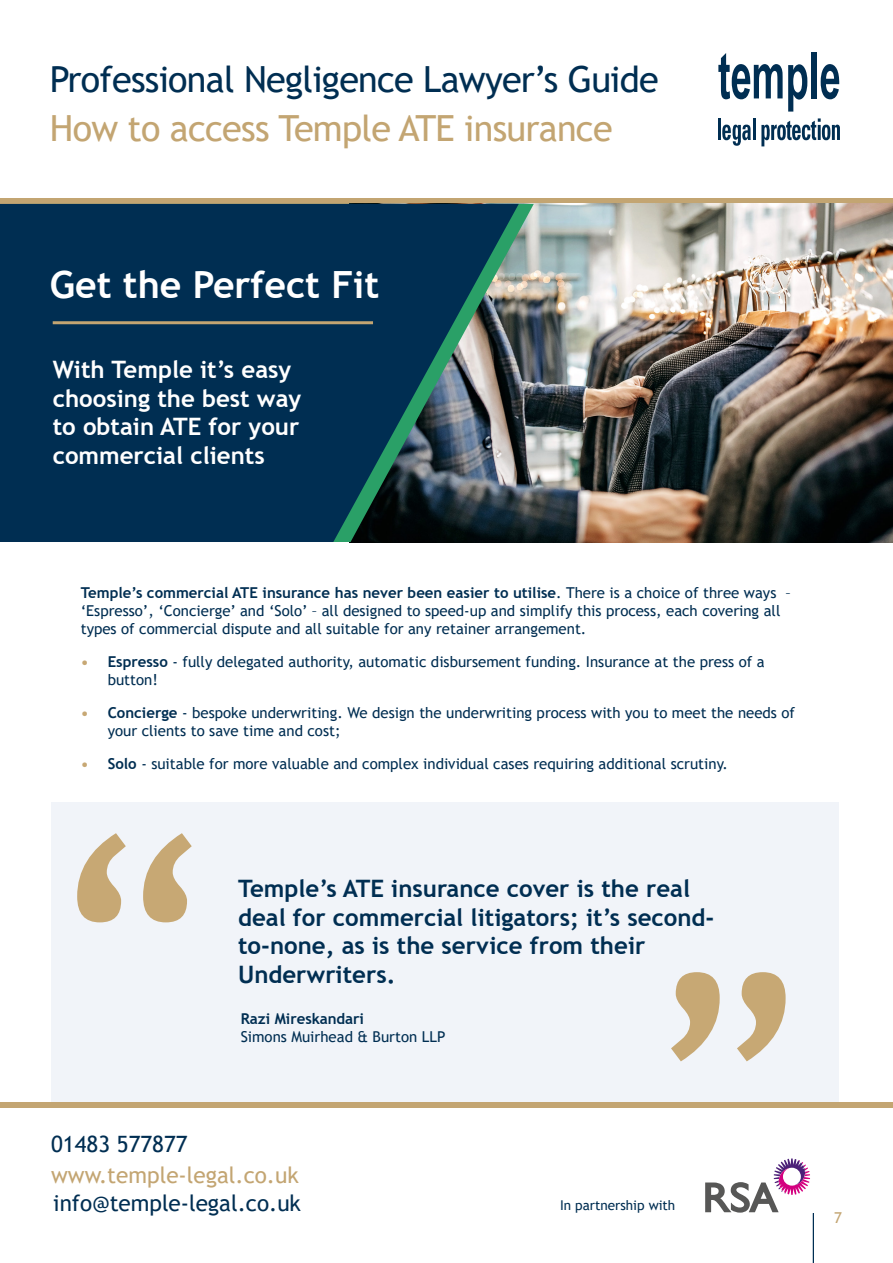
<style>
.page{position:relative;width:893px;height:1263px;background:#fff}
.page>*{position:absolute;margin:0;border:0;box-sizing:border-box;transform-origin:0 0}
.t1{font:300px "Trebuchet MS";color:#c7a874}
.t2{font:700 37.5px "Trebuchet MS";color:#fff}
.t3{font:36px "Trebuchet MS";letter-spacing:-.02em;color:#002e52}
.t4{font:36px "Trebuchet MS";letter-spacing:-.02em;color:#c3a572}
.t5{font:700 24px/28.8px "Trebuchet MS";color:#002e52}
.t6{font:700 24px/28.8px "Trebuchet MS";color:#fff}
.t7{font:22.5px "Trebuchet MS";color:#002e52}
.t8{font:22.5px "Trebuchet MS";color:#c3a572}
.t9{font:15px/18px "Trebuchet MS";color:#002e52}
.t10{font:700 15px "Trebuchet MS";color:#002e52}
.t11{font:15px "Trebuchet MS";color:#c3a572}
.t12{font:13.5px "Trebuchet MS";color:#002e52}
.s1{font-weight:700}
.s2{font-weight:700;color:#c7a874}
</style>
<div class="page">
<div style="left:52px;top:802px;width:787px;height:300px;background:#f1f4f9"></div>
<hr style="left:718px;top:118px;width:3px;height:22px;background:#002e52">
<svg style="left:722px;top:125px;width:29px;height:21px"></svg>
<hr style="left:753px;top:118px;width:2px;height:22px;background:#002e52">
<svg style="left:761px;top:118px;width:79px;height:28px"></svg>
<svg style="left:718px;top:53px;width:89px;height:59px"></svg>
<div style="left:811px;top:52px;width:6px;height:46px;background:#002e52"></div>
<svg style="left:821px;top:64px;width:18px;height:35px"></svg>
<hr style="left:813px;top:1213px;width:1px;height:50px;background:#002e52">
<div style="left:0;top:199px;width:893px;height:5px;background:#c3a572"></div>
<svg style="left:705px;top:1158px;width:105px;height:54px"></svg>
<img style="left:534px;top:204px;width:359px;height:338px">
<img style="left:519px;top:204px;width:15px;height:338px">
<svg style="left:0;top:204px;width:519px;height:338px;background:#0d3754"></svg>
<div style="left:0;top:1102px;width:893px;height:5px;background:#c3a572"></div>
<hr style="left:53px;top:321px;width:320px;height:3px;background:#c3a572">
<h3 class="t3" style="left:50px;top:56px;width:610px">Professional Negligence Lawyer’s Guide</h3>
<h3 class="t4" style="left:50px;top:106px;width:564px">How to access Temple ATE insurance</h3>
<h2 class="t2" style="left:50px;top:261px;width:331px">Get the Perfect Fit</h2>
<h3 class="t6" style="left:53px;top:355px;width:250px">With Temple it’s easy choosing the best way to obtain ATE for your commercial clients</h3>
<p class="t9" style="left:81px;top:583px;width:712px"><span class="s1">Temple’s commercial ATE insurance has never been easier to utilise</span>. There is a choice of three ways – ‘Espresso’, ‘Concierge’ and ‘Solo’ – all designed to speed-up and simplify this process, each covering all types of commercial dispute and all suitable for any retainer arrangement.</p>
<p class="t9" style="left:108px;top:652px;width:658px;text-indent:-27px"><span class="s2">•</span> <span class="s1">Espresso</span> - fully delegated authority, automatic disbursement funding. Insurance at the press of a button!</p>
<p class="t9" style="left:108px;top:703px;width:689px;text-indent:-27px"><span class="s2">•</span> <span class="s1">Concierge</span> - bespoke underwriting. We design the underwriting process with you to meet the needs of your clients to save time and cost;</p>
<p class="t9" style="left:81px;top:754px;width:649px"><span class="s2">•</span> <span class="s1">Solo</span> - suitable for more valuable and complex individual cases requiring additional scrutiny.</p>
<h1 class="t1" style="left:53px;top:759px;width:159px">“</h1>
<h3 class="t7" style="left:51px;top:1130px;width:138px">01483 577877</h3>
<h3 class="t5" style="left:238px;top:874px;width:453px">Temple’s ATE insurance cover is the real</h3>
<h3 class="t5" style="left:238px;top:903px;width:478px">deal for commercial litigators; it’s second&shy;to-none, as is the service from their<br>Underwriters.</h3>
<h1 class="t1" style="left:810px;top:1136px;width:159px;rotate:-180deg">“</h1>
<p class="t10" style="left:241px;top:1009px;width:125px">Razi Mireskandari</p>
<p class="t9" style="left:241px;top:1027px;width:206px">Simons Muirhead &amp; Burton LLP</p>
<h3 class="t8" style="left:51px;top:1160px;width:249px">www.temple-legal.co.uk</h3>
<h3 class="t7" style="left:53px;top:1189px;width:249px">info@temple-legal.co.uk</h3>
<p class="t12" style="left:560px;top:1197px;width:117px">In partnership with</p>
<p class="t11" style="left:834px;top:1208px;width:9px">7</p>
</div>
